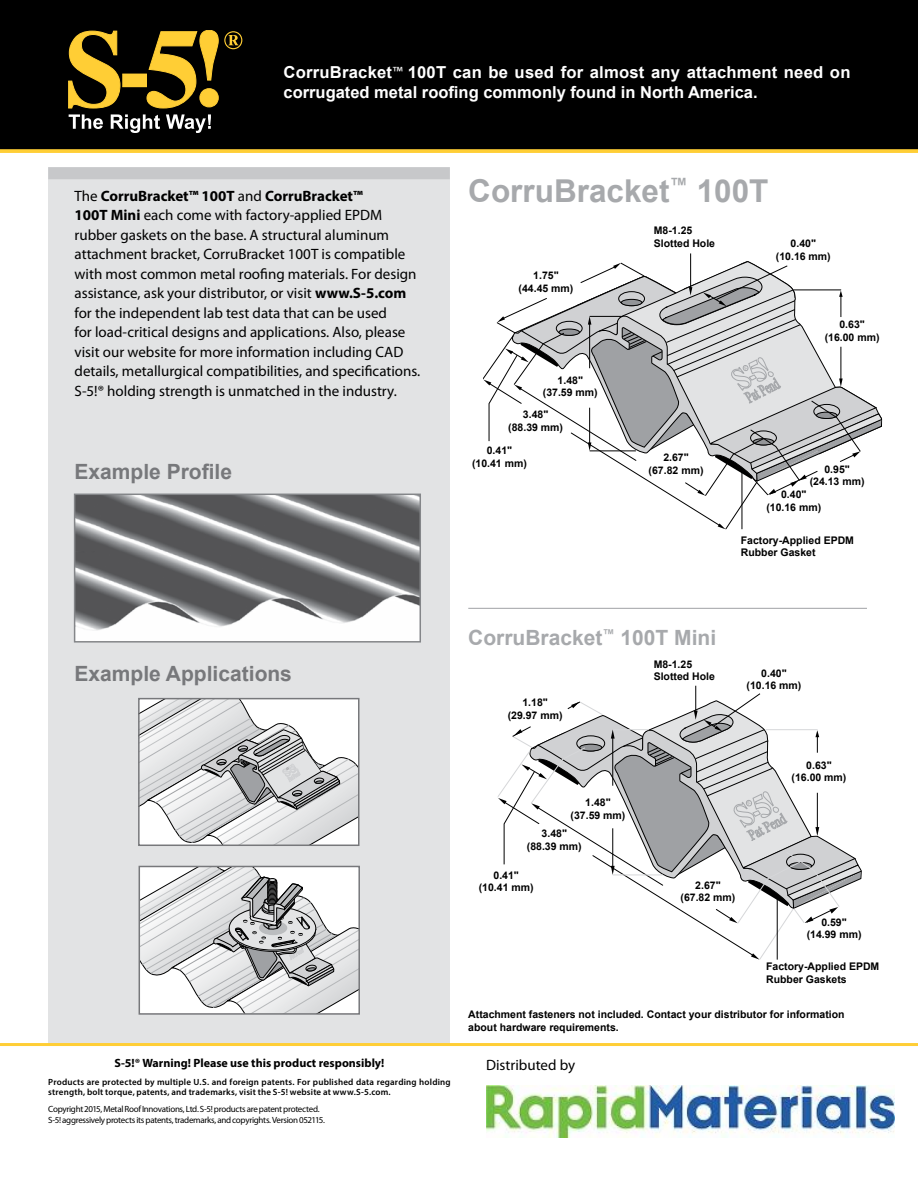
<style>
.page{position:relative;width:918px;height:1188px;background:#fff}
.page>*{position:absolute;margin:0;border:0;box-sizing:border-box;transform-origin:0 0}
.t1{font:700 31.5px "Arial";color:#a7a9ac}
.t2{font:700 21px "Arial";color:#77787b}
.t3{font:700 21px "Arial";color:#a7a9ac}
.t4{font:700 16.5px/19.8px "Arial";letter-spacing:.01em;color:#fff}
.t5{font:15px/19.5px "Myriad Pro";color:#000}
.t6{font:700 12px "Myriad Pro";color:#000}
.t7{font:700 10.5px/12.6px "Arial";color:#000;text-align:center}
.t8{font:600 9px/10.5px "Myriad Pro";letter-spacing:.02em;color:#000}
.t9{font:9px/10.5px "Myriad Pro";letter-spacing:-.035em;color:#000}
.s1{font-family:"Myriad Pro";font-weight:400}
.s2{font-weight:700}
</style>
<div class="page">
<div style="left:48px;top:167px;width:402px;height:876px;background:#e2e3e4"></div>
<div style="left:48px;top:167px;width:402px;height:12px;background:#c7c8ca"></div>
<hr style="left:0;top:1043px;width:918px;height:3px;background:#ffce35">
<div style="left:0;top:0;width:918px;height:150px;background:#000"></div>
<svg style="left:0;top:149px;width:918px;height:4px;fill:#ffce35"></svg>
<hr style="left:690px;top:253px;width:1px;height:37px;background:#000">
<hr style="left:468px;top:608px;width:399px;height:1px;background:#a7a9ac">
<svg style="left:142px;top:869px;width:215px;height:143px"></svg>
<div style="left:139px;top:866px;width:221px;height:149px;border:2px solid #77787b"></div>
<svg style="left:141px;top:701px;width:216px;height:142px"></svg>
<div style="left:138px;top:698px;width:222px;height:148px;border:2px solid #77787b"></div>
<img style="left:77px;top:497px;width:341px;height:143px">
<div style="left:74px;top:494px;width:347px;height:149px;border:2px solid #848689"></div>
<svg style="left:69px;top:114px;width:34px;height:15px"></svg>
<svg style="left:111px;top:114px;width:49px;height:19px"></svg>
<svg style="left:166px;top:114px;width:45px;height:19px"></svg>
<svg style="left:69px;top:31px;width:51px;height:77px"></svg>
<div style="left:123px;top:74px;width:23px;height:13px;background:#ffce35"></div>
<svg style="left:147px;top:30px;width:71px;height:78px"></svg>
<svg style="left:224px;top:31px;width:18px;height:18px"></svg>
<img style="left:487px;top:1086px;width:407px;height:51px">
<svg style="left:483px;top:261px;width:399px;height:268px"></svg>
<svg style="left:497px;top:685px;width:365px;height:275px"></svg>
<p class="t4" style="left:284px;top:63px;width:569px">CorruBracket<span class="s1">™</span> 100T can be used for almost any attachment need on corrugated metal roofing commonly found in North America.</p>
<p class="t5" style="left:75px;top:186px;width:347px">The <span class="s2">CorruBracket™ 100T</span> and <span class="s2">CorruBracket™<br>100T Mini</span> each come with factory‑applied EPDM rubber gaskets on the base. A structural aluminum attachment bracket, CorruBracket 100T is compatible with most common metal roofing materials. For design assistance, ask your distributor, or visit <span class="s2">www.S‑5.com </span>for the independent lab test data that can be used<br>for load‑critical designs and applications. Also, please visit our website for more information including CAD details, metallurgical compatibilities, and specifications.<br>S‑5!® holding strength is unmatched in the industry.</p>
<h2 class="t2" style="left:75px;top:458px;width:159px">Example Profile</h2>
<h2 class="t2" style="left:75px;top:659px;width:219px">Example Applications</h2>
<h1 class="t1" style="left:468px;top:170px;width:302px">CorruBracket<sup>™</sup> 100T</h1>
<p class="t7" style="left:519px;top:270px;width:56px">1.75" (44.45 mm)</p>
<p class="t7" style="left:654px;top:224px;width:63px;text-align:left">M8-1.25<br>Slotted Hole</p>
<p class="t7" style="left:776px;top:238px;width:56px">0.40" (10.16 mm)</p>
<p class="t7" style="left:825px;top:318px;width:56px">0.63" (16.00 mm)</p>
<p class="t7" style="left:543px;top:374px;width:56px">1.48" (37.59 mm)</p>
<p class="t7" style="left:508px;top:409px;width:56px">3.48" (88.39 mm)</p>
<p class="t7" style="left:472px;top:444px;width:56px">0.41" (10.41 mm)</p>
<p class="t7" style="left:649px;top:452px;width:56px">2.67" (67.82 mm)</p>
<p class="t7" style="left:810px;top:463px;width:56px">0.95" (24.13 mm)</p>
<p class="t7" style="left:766px;top:489px;width:56px">0.40" (10.16 mm)</p>
<p class="t7" style="left:741px;top:534px;width:115px;text-align:left">Factory-Applied EPDM<br>Rubber Gasket</p>
<h2 class="t3" style="left:468px;top:624px;width:249px">CorruBracket<sup>™</sup> 100T Mini</h2>
<p class="t7" style="left:508px;top:696px;width:56px">1.18" (29.97 mm)</p>
<p class="t7" style="left:654px;top:658px;width:63px;text-align:left">M8-1.25<br>Slotted Hole</p>
<p class="t7" style="left:571px;top:796px;width:56px">1.48" (37.59 mm)</p>
<p class="t7" style="left:527px;top:828px;width:56px">3.48" (88.39 mm)</p>
<p class="t7" style="left:747px;top:667px;width:56px">0.40" (10.16 mm)</p>
<p class="t7" style="left:792px;top:759px;width:56px">0.63" (16.00 mm)</p>
<p class="t7" style="left:479px;top:869px;width:56px">0.41" (10.41 mm)</p>
<p class="t7" style="left:681px;top:879px;width:56px">2.67" (67.82 mm)</p>
<p class="t7" style="left:807px;top:916px;width:56px">0.59" (14.99 mm)</p>
<p class="t7" style="left:766px;top:961px;width:115px;text-align:left">Factory-Applied EPDM<br>Rubber Gaskets</p>
<p class="t7" style="left:468px;top:1008px;width:378px;text-align:left">Attachment fasteners not included. Contact your distributor for information about hardware requirements.</p>
<p class="t6" style="left:115px;top:1056px;width:271px">S-5!® Warning! Please use this product responsibly!</p>
<p class="t5" style="left:486px;top:1055px;width:91px">Distributed by</p>
<p class="t8" style="left:48px;top:1076px;width:404px">Products are protected by multiple U.S. and foreign patents. For published data regarding holding strength, bolt torque, patents, and trademarks, visit the S-5! website at www.S-5.com.</p>
<p class="t9" style="left:48px;top:1104px;width:278px">Copyright 2015, Metal Roof Innovations, Ltd. S-5! products are patent protected.<br>S-5! aggressively protects its patents, trademarks, and copyrights. Version 052115.</p>
</div>
